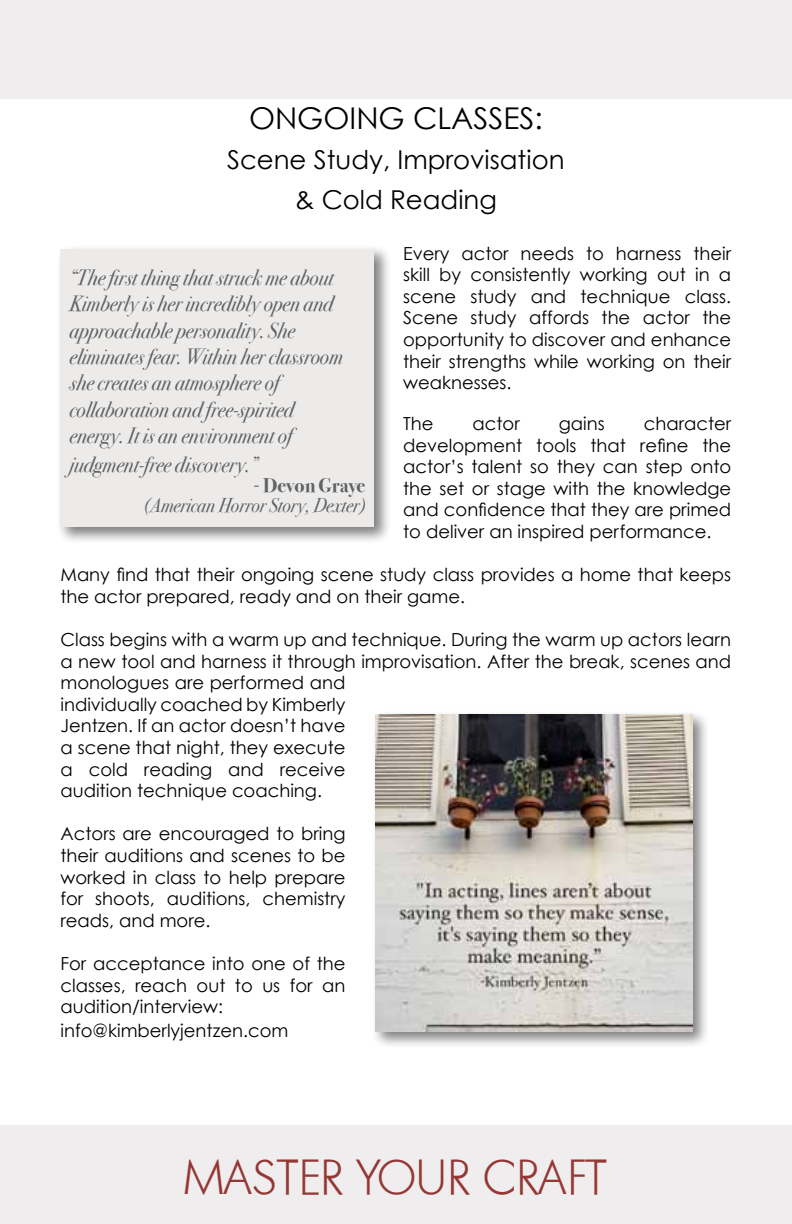
<style>
.page{position:relative;width:792px;height:1224px;background:#fff}
.page>*{position:absolute;margin:0;border:0;box-sizing:border-box;transform-origin:0 0}
.t1{font:48px "Futoral Light DB Normal";letter-spacing:.04em;color:#943735}
.t2{font:30px "Century Gothic";color:#000}
.t3{font:26px/40px "Century Gothic";color:#000;text-align:center}
.t4{font:italic 22px/26.4px "Bodoni Svty Two ITCTT";color:#616264;scale:.9 1}
.t5{font:italic 20px/20px "Bodoni Svty Two ITCTT";color:#616264;text-align:right;scale:.9 1}
.t6{font:18px/21.6px "Century Gothic";color:#000;text-align:justify}
.s1{font-size:24px}
.s2{font-weight:700;font-style:normal}
</style>
<div class="page">
<div style="left:0;top:0;width:792px;height:99px;background:#efeded"></div>
<div style="left:0;top:1126px;width:792px;height:98px;background:#efeded"></div>
<div style="left:56px;top:244px;width:336px;height:300px;background:#000;opacity:.5"></div>
<div style="left:60px;top:249px;width:314px;height:278px;background:#ecebea"></div>
<div style="left:371px;top:710px;width:339px;height:339px;background:#000;opacity:.5"></div>
<img style="left:375px;top:714px;width:318px;height:318px">
<h2 class="t2" style="left:249px;top:100px;width:295px">ONGOING CLASSES:</h2>
<h3 class="t3" style="left:227px;top:139px;width:339px">Scene Study, Improvisation &amp; Cold Reading</h3>
<p class="t6" style="left:403px;top:242px;width:330px">Every actor needs to harness their skill by consistently working out in a scene study and technique class.<br>Scene study affords the actor the opportunity to discover and enhance their strengths while working on their weaknesses.</p>
<p class="t6" style="left:403px;top:412px;width:32px">The</p>
<p class="t6" style="left:473px;top:412px;width:49px">actor</p>
<p class="t6" style="left:559px;top:412px;width:47px">gains</p>
<p class="t4" style="left:69px;top:263px;width:305px">“The first thing that struck me about Kimberly is her incredibly open and approachable personality. She eliminates fear. Within her classroom she creates an atmosphere of collaboration and free-spirited energy. It is an environment of</p>
<p class="t4" style="left:69px;top:450px;width:210px">judgment-free discovery.”</p>
<p class="t5" style="left:144px;top:474px;width:248px"><span class="s1">-</span> <span class="s2">Devon Graye<br></span>(American Horror Story, Dexter)</p>
<p class="t6" style="left:403px;top:412px;width:330px;text-indent:241px">character development tools that refine the actor’s talent so they can step onto the set or stage with the knowledge and confidence that they are primed to deliver an inspired performance.</p>
<p class="t6" style="left:60px;top:564px;width:672px">Many find that their ongoing scene study class provides a home that keeps the actor prepared, ready and on their game.</p>
<p class="t6" style="left:60px;top:628px;width:672px;text-align:left">Class begins with a warm up and technique. During the warm up actors learn a new tool and harness it through improvisation. After the break, scenes and monologues are performed and<br>individually coached by Kimberly<br>Jentzen. If an actor doesn’t have<br>a scene that night, they execute<br>a cold reading and receive<br>audition technique coaching.</p>
<p class="t6" style="left:60px;top:823px;width:287px">Actors are encouraged to bring their auditions and scenes to be worked in class to help prepare for shoots, auditions, chemistry reads, and more.</p>
<p class="t6" style="left:60px;top:952px;width:287px">For acceptance into one of the classes, reach out to us for an audition/interview:</p>
<p class="t6" style="left:60px;top:1020px;width:229px">info@kimberlyjentzen.com</p>
<h1 class="t1" style="left:186px;top:1149px;width:422px">MASTER YOUR CRAFT</h1>
</div>
